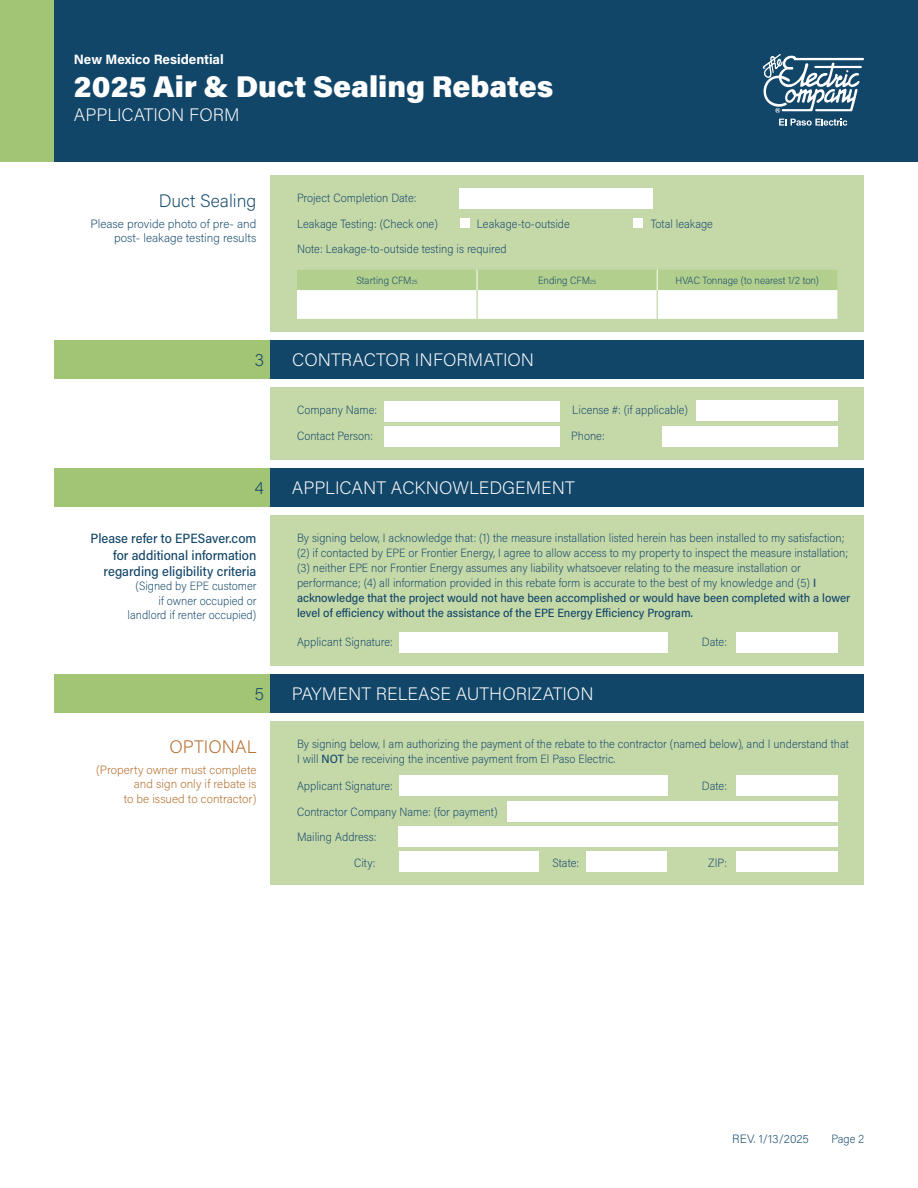
<style>
.page{position:relative;width:918px;height:1188px;background:#fff}
.page>*{position:absolute;margin:0;border:0;box-sizing:border-box;transform-origin:0 0}
.Application_Title{font:900 30px "Acumin Pro";color:#fff}
.Main_Section_-_Title{font:200 18px "Acumin Pro";color:#fff}
.Left_Panel_-_Title{font:200 18px "Acumin Pro";color:#124669}
.t1{font:200 18px "Acumin Pro";color:#b36b28}
.Main_Section_-_Title-2{font:200 18px "Acumin Pro";color:#124669}
.Left_Panel_-_Description{font:500 13.5px/16.2px "Acumin Pro Semi Cond";color:#124669;text-align:right}
.t2{font:700 13.5px "Acumin Pro";color:#fff}
.Left_Panel_-_Description-2{font:200 12px/15px "Acumin Pro Semi Cond";color:#124669}
.Form_Paragraph{font:200 12px "Acumin Pro Semi Cond";color:#124669}
.t3{font:200 12px/14.4px "Acumin Pro";color:#b36b28;text-align:right}
.Left_Panel_-_small_description{font:200 12px/14.4px "Acumin Pro";color:#124669;text-align:right}
.t4{font:200 10.5px "Acumin Pro Semi Cond";color:#124669}
.s1{font-size:6.15px}
.s2{font-weight:500}
</style>
<div class="page">
<div style="left:0;top:0;width:54px;height:162px;background:#a2c475"></div>
<div style="left:54px;top:0;width:864px;height:162px;background:#124669"></div>
<svg style="left:779px;top:119px;width:68px;height:7px"></svg>
<svg style="left:763px;top:54px;width:101px;height:59px"></svg>
<div style="left:54px;top:340px;width:216px;height:39px;background:#a2c475"></div>
<div style="left:270px;top:340px;width:594px;height:39px;background:#124669"></div>
<div style="left:270px;top:388px;width:594px;height:72px;background:#c5d8a8"></div>
<div style="left:384px;top:401px;width:175px;height:20px;background:#fff"></div>
<div style="left:696px;top:401px;width:142px;height:20px;background:#fff"></div>
<div style="left:384px;top:426px;width:175px;height:21px;background:#fff"></div>
<div style="left:663px;top:426px;width:175px;height:21px;background:#fff"></div>
<div style="left:54px;top:468px;width:216px;height:39px;background:#a2c475"></div>
<div style="left:270px;top:468px;width:594px;height:39px;background:#124669"></div>
<div style="left:270px;top:515px;width:594px;height:151px;background:#c5d8a8"></div>
<div style="left:399px;top:632px;width:268px;height:21px;background:#fff"></div>
<div style="left:737px;top:632px;width:101px;height:21px;background:#fff"></div>
<div style="left:54px;top:674px;width:216px;height:39px;background:#a2c475"></div>
<div style="left:270px;top:674px;width:594px;height:39px;background:#124669"></div>
<div style="left:270px;top:721px;width:594px;height:164px;background:#c5d8a8"></div>
<div style="left:399px;top:776px;width:268px;height:20px;background:#fff"></div>
<div style="left:737px;top:776px;width:101px;height:20px;background:#fff"></div>
<div style="left:507px;top:801px;width:331px;height:20px;background:#fff"></div>
<div style="left:399px;top:826px;width:439px;height:20px;background:#fff"></div>
<div style="left:399px;top:851px;width:139px;height:21px;background:#fff"></div>
<div style="left:586px;top:851px;width:81px;height:21px;background:#fff"></div>
<div style="left:737px;top:851px;width:101px;height:21px;background:#fff"></div>
<div style="left:270px;top:175px;width:594px;height:157px;background:#c5d8a8"></div>
<div style="left:460px;top:189px;width:193px;height:20px;background:#fff"></div>
<div style="left:633px;top:218px;width:10px;height:10px;background:#fff"></div>
<div style="left:460px;top:218px;width:10px;height:10px;background:#fff"></div>
<svg style="left:297px;top:270px;width:540px;height:49px;background:#dfebd0"></svg>
<p class="t2" style="left:74px;top:50px;width:151px">New Mexico Residential</p>
<p class="Application_Title" style="left:74px;top:65px;width:481px">2025 Air &amp; Duct Sealing Rebates</p>
<h2 class="Main_Section_-_Title" style="left:74px;top:102px;width:167px">APPLICATION FORM</h2>
<p class="Left_Panel_-_Title" style="left:159px;top:188px;width:99px">Duct Sealing</p>
<p class="Left_Panel_-_small_description" style="left:91px;top:216px;width:167px">Please provide photo of pre- and post- leakage testing results</p>
<p class="Form_Paragraph" style="left:297px;top:190px;width:121px">Project Completion Date:</p>
<p class="Form_Paragraph" style="left:297px;top:215px;width:142px">Leakage Testing: (Check one)</p>
<p class="Form_Paragraph" style="left:477px;top:215px;width:94px">Leakage-to-outside</p>
<p class="Form_Paragraph" style="left:651px;top:215px;width:64px">Total leakage</p>
<p class="Form_Paragraph" style="left:297px;top:241px;width:211px">Note: Leakage-to-outside testing is required</p>
<p class="t4" style="left:356px;top:273px;width:63px">Starting CFM<span class="s1">25</span></p>
<p class="t4" style="left:538px;top:273px;width:59px">Ending CFM<span class="s1">25</span></p>
<p class="t4" style="left:676px;top:273px;width:145px">HVAC Tonnage (to nearest 1/2 ton)</p>
<p class="Main_Section_-_Title-2" style="left:254px;top:348px;width:11px">3</p>
<p class="Main_Section_-_Title" style="left:292px;top:348px;width:244px">CONTRACTOR INFORMATION</p>
<p class="Form_Paragraph" style="left:297px;top:402px;width:82px">Company Name:</p>
<p class="Form_Paragraph" style="left:572px;top:402px;width:117px">License #: (if applicable)</p>
<p class="Form_Paragraph" style="left:297px;top:427px;width:78px">Contact Person:</p>
<p class="Form_Paragraph" style="left:571px;top:427px;width:35px">Phone:</p>
<p class="Main_Section_-_Title-2" style="left:254px;top:476px;width:11px">4</p>
<p class="Main_Section_-_Title" style="left:292px;top:476px;width:285px">APPLICANT ACKNOWLEDGEMENT</p>
<p class="Left_Panel_-_Description-2" style="left:297px;top:530px;width:555px">By signing below, I acknowledge that: (1) the measure installation listed herein has been installed to my satisfaction; (2) if contacted by EPE or Frontier Energy, I agree to allow access to my property to inspect the measure installation; (3) neither EPE nor Frontier Energy assumes any liability whatsoever relating to the measure installation or performance; (4) all information provided in this rebate form is accurate to the best of my knowledge and (5) <span class="s2">I acknowledge that the project would not have been accomplished or would have been completed with a lower level of efficiency without the assistance of the EPE Energy Efficiency Program.</span></p>
<p class="Form_Paragraph" style="left:297px;top:633px;width:97px">Applicant Signature:</p>
<p class="Form_Paragraph" style="left:702px;top:633px;width:27px">Date:</p>
<p class="Left_Panel_-_Description" style="left:91px;top:530px;width:167px">Please refer to EPESaver.com for additional information regarding eligibility criteria</p>
<p class="Left_Panel_-_Description-2" style="left:128px;top:579px;width:130px;line-height:14.4px;text-align:right">(Signed by EPE customer if owner occupied or landlord if renter occupied)</p>
<p class="Main_Section_-_Title-2" style="left:254px;top:682px;width:11px">5</p>
<p class="Main_Section_-_Title" style="left:292px;top:682px;width:303px">PAYMENT RELEASE AUTHORIZATION</p>
<p class="Left_Panel_-_Description-2" style="left:297px;top:736px;width:553px">By signing below, I am authorizing the payment of the rebate to the contractor (named below), and I understand that</p>
<p class="Left_Panel_-_Description-2" style="left:297px;top:751px;width:320px">I will <span class="s2">NOT</span> be receiving the incentive payment from El Paso Electric.</p>
<p class="t1" style="left:170px;top:734px;width:88px">OPTIONAL</p>
<p class="t3" style="left:96px;top:762px;width:162px">(Property owner must complete and sign only if rebate is<br>to be issued to contractor)</p>
<p class="Form_Paragraph" style="left:297px;top:778px;width:97px">Applicant Signature:</p>
<p class="Form_Paragraph" style="left:702px;top:778px;width:27px">Date:</p>
<p class="Form_Paragraph" style="left:297px;top:803px;width:202px">Contractor Company Name: (for payment)</p>
<p class="Form_Paragraph" style="left:297px;top:829px;width:81px">Mailing Address:</p>
<p class="Form_Paragraph" style="left:354px;top:854px;width:23px">City:</p>
<p class="Form_Paragraph" style="left:553px;top:854px;width:28px">State:</p>
<p class="Form_Paragraph" style="left:708px;top:854px;width:20px">ZIP:</p>
<p class="Left_Panel_-_small_description" style="left:732px;top:1131px;width:78px">REV. 1/13/2025</p>
<p class="Left_Panel_-_Description-2" style="left:831px;top:1131px;width:34px">Page 2</p>
</div>
